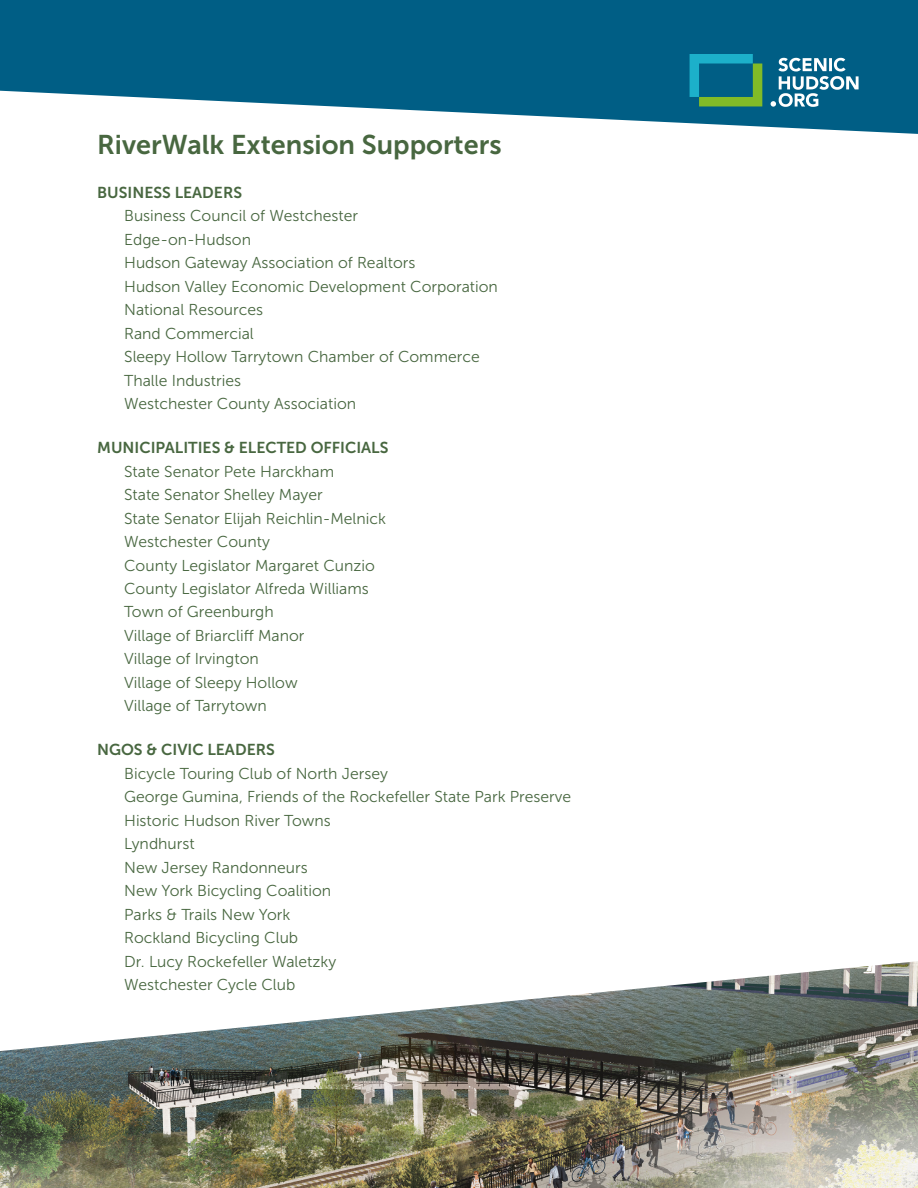
<style>
.page{position:relative;width:918px;height:1188px;background:#fff}
.page>*{position:absolute;margin:0;border:0;box-sizing:border-box;transform-origin:0 0}
.t1{font:27px "Museo Sans 700";color:#486740}
.List_Paragraph{font:15.75px "Museo Sans 300";color:#486740}
.List_Paragraph-2{font:15.75px "Museo Sans 700";color:#486740}
</style>
<div class="page">
<svg style="left:0;top:0;width:918px;height:134px;fill:#005e85"></svg>
<svg style="left:690px;top:54px;width:72px;height:52px;background:#25877f"></svg>
<svg style="left:771px;top:58px;width:88px;height:49px"></svg>
<img style="left:0;top:961px;width:918px;height:227px">
<p class="t1" style="left:97px;top:130px;width:406px">RiverWalk Extension Supporters</p>
<p class="List_Paragraph-2" style="left:97px;top:184px;width:146px">BUSINESS LEADERS</p>
<p class="List_Paragraph" style="left:124px;top:207px;width:235px">Business Council of Westchester</p>
<p class="List_Paragraph" style="left:124px;top:231px;width:128px">Edge-on-Hudson</p>
<p class="List_Paragraph" style="left:124px;top:254px;width:293px">Hudson Gateway Association of Realtors</p>
<p class="List_Paragraph" style="left:124px;top:278px;width:375px">Hudson Valley Economic Development Corporation</p>
<p class="List_Paragraph" style="left:124px;top:301px;width:140px">National Resources</p>
<p class="List_Paragraph" style="left:124px;top:325px;width:131px">Rand Commercial</p>
<p class="List_Paragraph" style="left:124px;top:348px;width:357px">Sleepy Hollow Tarrytown Chamber of Commerce</p>
<p class="List_Paragraph" style="left:124px;top:372px;width:118px">Thalle Industries</p>
<p class="List_Paragraph" style="left:124px;top:395px;width:233px">Westchester County Association</p>
<p class="List_Paragraph-2" style="left:97px;top:439px;width:293px">MUNICIPALITIES &amp; ELECTED OFFICIALS</p>
<p class="List_Paragraph" style="left:124px;top:463px;width:212px">State Senator Pete Harckham</p>
<p class="List_Paragraph" style="left:124px;top:486px;width:200px">State Senator Shelley Mayer</p>
<p class="List_Paragraph" style="left:124px;top:510px;width:263px">State Senator Elijah Reichlin-Melnick</p>
<p class="List_Paragraph" style="left:124px;top:533px;width:147px">Westchester County</p>
<p class="List_Paragraph" style="left:124px;top:557px;width:252px">County Legislator Margaret Cunzio</p>
<p class="List_Paragraph" style="left:124px;top:580px;width:246px">County Legislator Alfreda Williams</p>
<p class="List_Paragraph" style="left:124px;top:604px;width:151px">Town of Greenburgh</p>
<p class="List_Paragraph" style="left:124px;top:627px;width:182px">Village of Briarcliff Manor</p>
<p class="List_Paragraph" style="left:124px;top:651px;width:136px">Village of Irvington</p>
<p class="List_Paragraph" style="left:124px;top:674px;width:175px">Village of Sleepy Hollow</p>
<p class="List_Paragraph" style="left:124px;top:698px;width:144px">Village of Tarrytown</p>
<p class="List_Paragraph-2" style="left:97px;top:741px;width:179px">NGOS &amp; CIVIC LEADERS</p>
<p class="List_Paragraph" style="left:124px;top:765px;width:265px">Bicycle Touring Club of North Jersey</p>
<p class="List_Paragraph" style="left:124px;top:788px;width:448px">George Gumina, Friends of the Rockefeller State Park Preserve</p>
<p class="List_Paragraph" style="left:124px;top:812px;width:208px">Historic Hudson River Towns</p>
<p class="List_Paragraph" style="left:124px;top:835px;width:72px">Lyndhurst</p>
<p class="List_Paragraph" style="left:124px;top:859px;width:185px">New Jersey Randonneurs</p>
<p class="List_Paragraph" style="left:124px;top:882px;width:209px">New York Bicycling Coalition</p>
<p class="List_Paragraph" style="left:124px;top:906px;width:168px">Parks &amp; Trails New York</p>
<p class="List_Paragraph" style="left:124px;top:929px;width:176px">Rockland Bicycling Club</p>
<p class="List_Paragraph" style="left:124px;top:953px;width:214px">Dr. Lucy Rockefeller Waletzky</p>
<p class="List_Paragraph" style="left:124px;top:976px;width:173px">Westchester Cycle Club</p>
</div>
